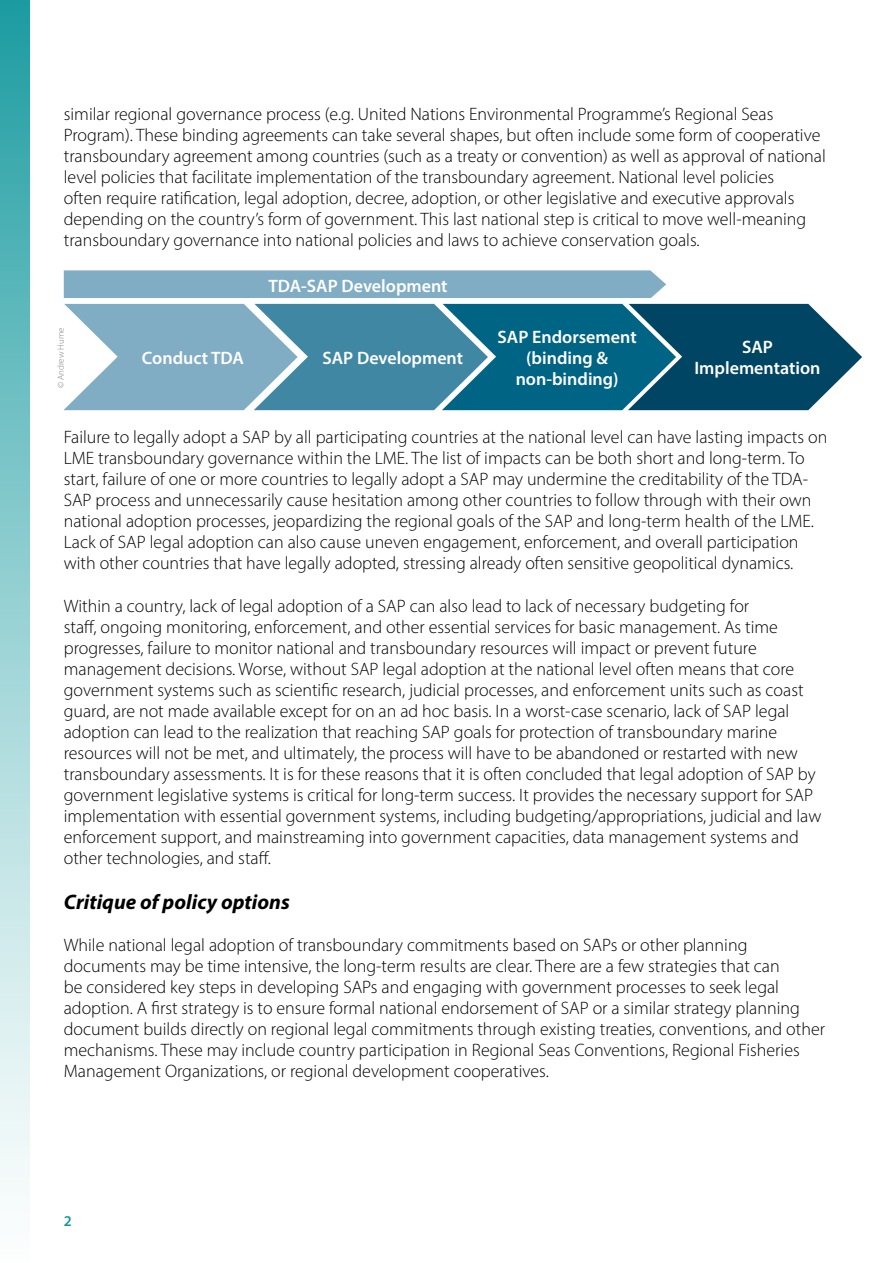
<style>
.page{position:relative;width:893px;height:1263px;background:#fff}
.page>*{position:absolute;margin:0;border:0;box-sizing:border-box;transform-origin:0 0}
.t1{font:italic 700 21px "Myriad Pro";color:#000}
.t2{font:300 18px/21px "Myriad Pro";color:#000}
.t3{font:600 18px/21px "Myriad Pro";color:#fff;text-align:center}
.t4{font:600 15px "Myriad Pro";color:#179a9f}
.t5{font:300 9px "Myriad Pro";color:#808080}
</style>
<div class="page">
<div style="left:0;top:0;width:30px;height:1263px;background:linear-gradient(to bottom,#239fa4,#fff)"></div>
<svg style="left:64px;top:304px;width:798px;height:106px;background:#45859e"></svg>
<div style="left:64px;top:270px;width:602px;height:28px;background:#81adc4"></div>
<p class="t2" style="left:64px;top:103px;width:764px">similar regional governance process (e.g. United Nations Environmental Programme’s Regional Seas Program). These binding agreements can take several shapes, but often include some form of cooperative transboundary agreement among countries (such as a treaty or convention) as well as approval of national level policies that facilitate implementation of the transboundary agreement. National level policies<br>often require ratification, legal adoption, decree, adoption, or other legislative and executive approvals depending on the country’s form of government. This last national step is critical to move well-meaning transboundary governance into national policies and laws to achieve conservation goals.</p>
<p class="t5" style="left:55px;top:388px;width:62px;rotate:-90deg">© Andrew Hume</p>
<p class="t3" style="left:268px;top:275px;width:181px">TDA-SAP Development</p>
<p class="t3" style="left:142px;top:347px;width:104px">Conduct TDA</p>
<p class="t3" style="left:322px;top:347px;width:142px">SAP Development</p>
<p class="t3" style="left:498px;top:326px;width:141px">SAP Endorsement (binding &amp; non-binding)</p>
<p class="t3" style="left:694px;top:336px;width:128px">SAP<br>Implementation</p>
<p class="t2" style="left:64px;top:426px;width:765px">Failure to legally adopt a SAP by all participating countries at the national level can have lasting impacts on LME transboundary governance within the LME. The list of impacts can be both short and long-term. To start, failure of one or more countries to legally adopt a SAP may undermine the creditability of the TDA-SAP process and unnecessarily cause hesitation among other countries to follow through with their own national adoption processes, jeopardizing the regional goals of the SAP and long-term health of the LME.<br>Lack of SAP legal adoption can also cause uneven engagement, enforcement, and overall participation with other countries that have legally adopted, stressing already often sensitive geopolitical dynamics.</p>
<p class="t2" style="left:64px;top:595px;width:759px">Within a country, lack of legal adoption of a SAP can also lead to lack of necessary budgeting for<br>staff, ongoing monitoring, enforcement, and other essential services for basic management. As time progresses, failure to monitor national and transboundary resources will impact or prevent future management decisions. Worse, without SAP legal adoption at the national level often means that core government systems such as scientific research, judicial processes, and enforcement units such as coast guard, are not made available except for on an ad hoc basis. In a worst-case scenario, lack of SAP legal adoption can lead to the realization that reaching SAP goals for protection of transboundary marine resources will not be met, and ultimately, the process will have to be abandoned or restarted with new transboundary assessments. It is for these reasons that it is often concluded that legal adoption of SAP by government legislative systems is critical for long-term success. It provides the necessary support for SAP implementation with essential government systems, including budgeting/appropriations, judicial and law enforcement support, and mainstreaming into government capacities, data management systems and other technologies, and staff.</p>
<p class="t1" style="left:64px;top:888px;width:227px">Critique of policy options</p>
<p class="t2" style="left:64px;top:934px;width:763px">While national legal adoption of transboundary commitments based on SAPs or other planning documents may be time intensive, the long-term results are clear. There are a few strategies that can<br>be considered key steps in developing SAPs and engaging with government processes to seek legal adoption. A first strategy is to ensure formal national endorsement of SAP or a similar strategy planning document builds directly on regional legal commitments through existing treaties, conventions, and other mechanisms. These may include country participation in Regional Seas Conventions, Regional Fisheries Management Organizations, or regional development cooperatives.</p>
<p class="t4" style="left:64px;top:1211px;width:10px">2</p>
</div>
